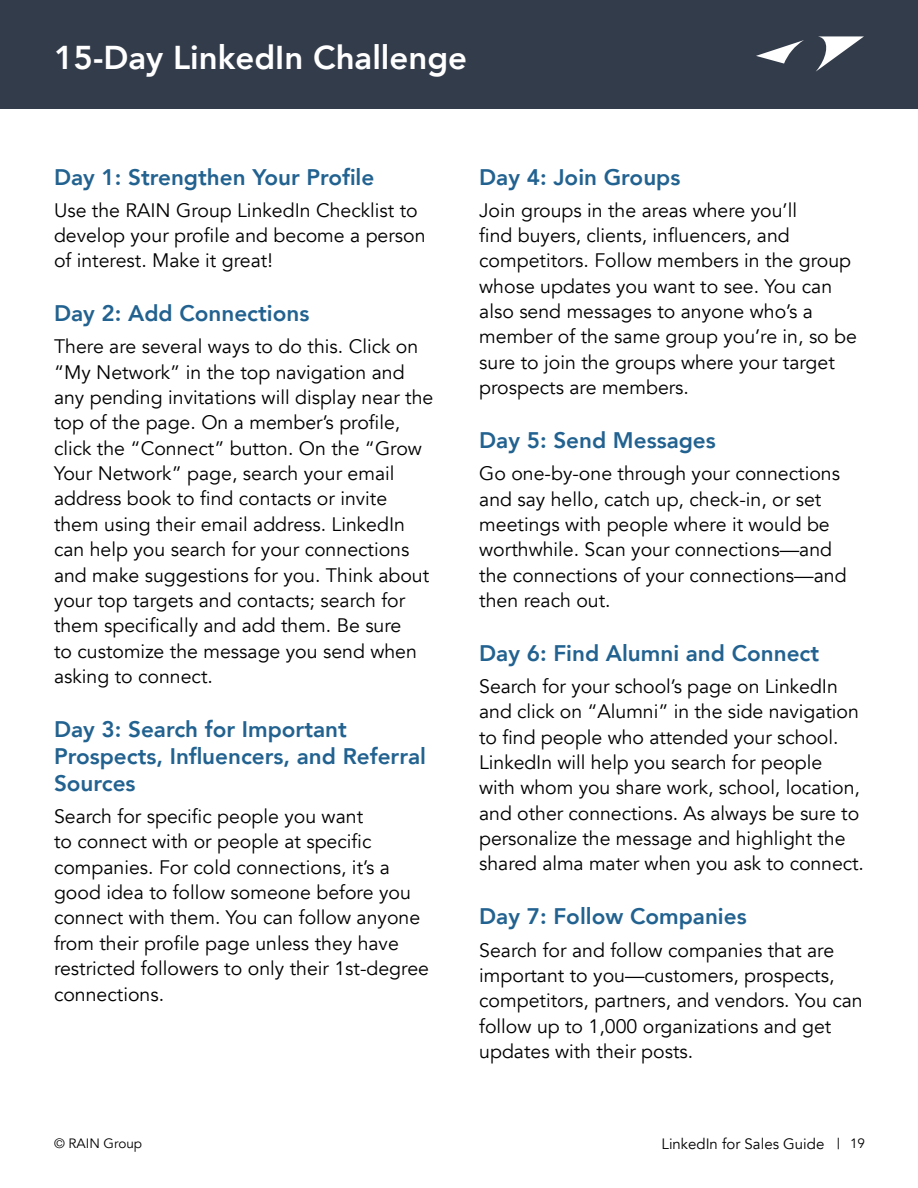
<style>
.page{position:relative;width:918px;height:1188px;background:#fff}
.page>*{position:absolute;margin:0;border:0;box-sizing:border-box;transform-origin:0 0}
.t1{font:800 33px "Avenir";color:#fff}
.t2{font:800 22.5px/27px "Avenir";color:#226290}
.t3{font:19.5px/25.3px "Avenir";color:#000}
.t4{font:15px "Avenir";color:#000}
.t5{font:13.5px "Avenir";color:#000}
.s1{font-size:13.5px}
</style>
<div class="page">
<div style="left:0;top:0;width:918px;height:108px;background:#333c4b"></div>
<svg style="left:756px;top:36px;width:108px;height:36px"></svg>
<h1 class="t1" style="left:54px;top:32px;width:415px">15-Day LinkedIn Challenge</h1>
<p class="t2" style="left:54px;top:163px;width:322px">Day 1: Strengthen Your Profile</p>
<p class="t3" style="left:54px;top:198px;width:373px">Use the RAIN Group LinkedIn Checklist to develop your profile and become a person of interest. Make it great!</p>
<p class="t2" style="left:54px;top:300px;width:257px">Day 2: Add Connections</p>
<p class="t3" style="left:54px;top:334px;width:381px">There are several ways to do this. Click on “My Network” in the top navigation and any pending invitations will display near the top of the page. On a member’s profile, click the “Connect” button. On the “Grow Your Network” page, search your email address book to find contacts or invite them using their email address. LinkedIn can help you search for your connections and make suggestions for you. Think about your top targets and contacts; search for them specifically and add them. Be sure<br>to customize the message you send when asking to connect.</p>
<p class="t2" style="left:54px;top:716px;width:374px">Day 3: Search for Important<br>Prospects, Influencers, and Referral<br>Sources</p>
<p class="t3" style="left:54px;top:804px;width:377px">Search for specific people you want<br>to connect with or people at specific companies. For cold connections, it’s a good idea to follow someone before you connect with them. You can follow anyone from their profile page unless they have restricted followers to only their 1st-degree connections.</p>
<p class="t2" style="left:479px;top:163px;width:203px">Day 4: Join Groups</p>
<p class="t3" style="left:479px;top:198px;width:379px">Join groups in the areas where you’ll<br>find buyers, clients, influencers, and competitors. Follow members in the group whose updates you want to see. You can also send messages to anyone who’s a member of the same group you’re in, so be sure to join the groups where your target prospects are members.</p>
<p class="t2" style="left:479px;top:427px;width:238px">Day 5: Send Messages</p>
<p class="t3" style="left:479px;top:461px;width:369px">Go one-by-one through your connections and say hello, catch up, check-in, or set meetings with people where it would be worthwhile. Scan your connections—and the connections of your connections—and then reach out.</p>
<p class="t2" style="left:479px;top:640px;width:341px">Day 6: Find Alumni and Connect</p>
<p class="t3" style="left:479px;top:674px;width:386px">Search for your school’s page on LinkedIn and click on “Alumni” in the side navigation to find people who attended your school.<br>LinkedIn will help you search for people<br>with whom you share work, school, location, and other connections. As always be sure to personalize the message and highlight the shared alma mater when you ask to connect.</p>
<p class="t2" style="left:479px;top:903px;width:269px">Day 7: Follow Companies</p>
<p class="t3" style="left:479px;top:938px;width:385px">Search for and follow companies that are important to you—customers, prospects, competitors, partners, and vendors. You can follow up to 1,000 organizations and get updates with their posts.</p>
<p class="t5" style="left:54px;top:1135px;width:90px">© RAIN Group</p>
<p class="t4" style="left:662px;top:1135px;width:205px">LinkedIn for Sales Guide | <span class="s1">19</span></p>
</div>
